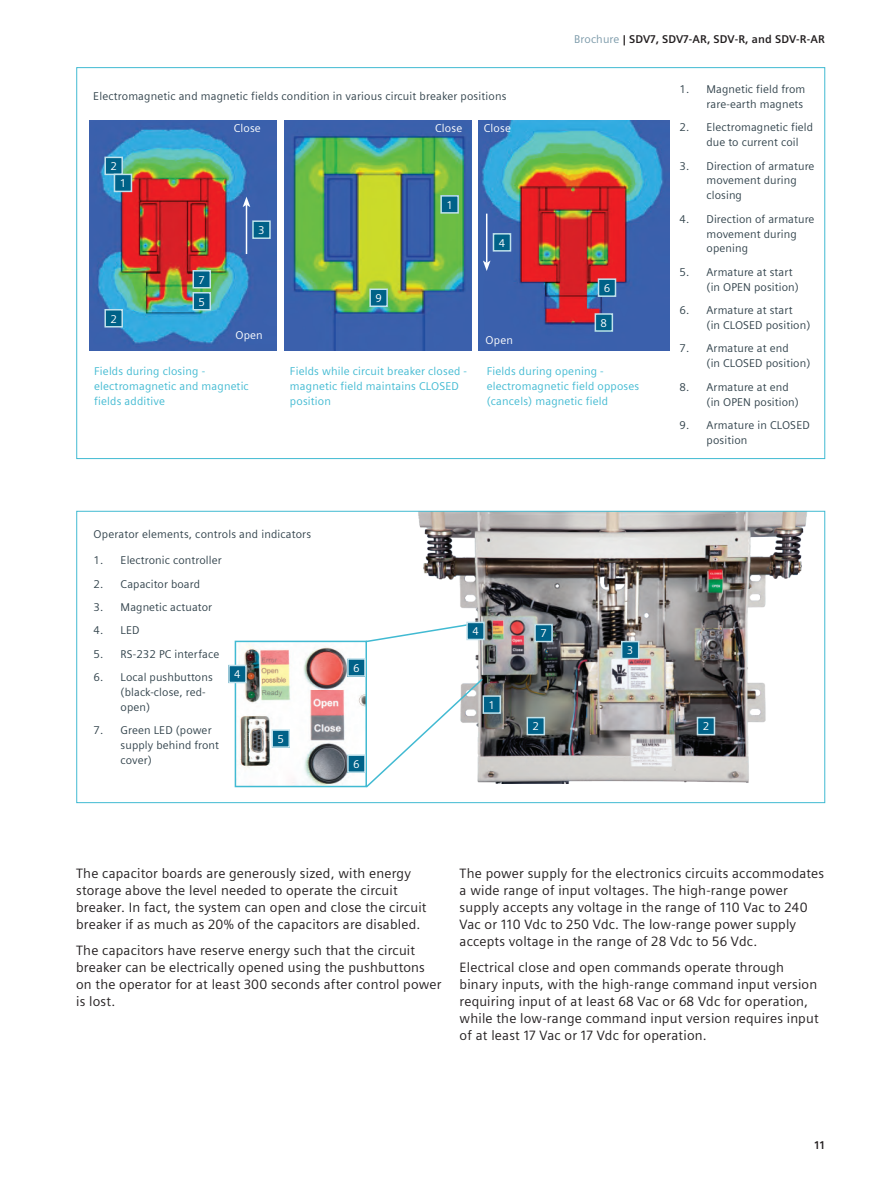
<style>
.page{position:relative;width:893px;height:1191px;background:#fff}
.page>*{position:absolute;margin:0;border:0;box-sizing:border-box;transform-origin:0 0}
.t1{font:13.5px/17px "Siemens Sans";letter-spacing:.015em;color:#231f20}
.t2{font:11.25px/14.9px "Siemens Sans";letter-spacing:.01em;color:#33444d}
.t3{font:11.25px/14.9px "Siemens Sans";letter-spacing:.015em;color:#41bad2}
.t4{font:11.25px "Siemens Sans";letter-spacing:.015em;color:#fff}
.t5{font:700 11.25px "Siemens Sans";letter-spacing:.015em;color:#231f20}
.s1{font-weight:400;color:#7b99a9}
</style>
<div class="page">
<img style="left:418px;top:513px;width:389px;height:270px">
<img style="left:285px;top:121px;width:187px;height:229px">
<img style="left:478px;top:121px;width:191px;height:229px">
<hr style="left:486px;top:214px;width:1px;height:49px;background:#fff">
<svg style="left:483px;top:260px;width:8px;height:11px"></svg>
<img style="left:89px;top:121px;width:187px;height:229px">
<hr style="left:246px;top:205px;width:1px;height:49px;background:#fff">
<svg style="left:243px;top:197px;width:7px;height:10px"></svg>
<svg style="left:367px;top:620px;width:117px;height:23px"></svg>
<svg style="left:364px;top:677px;width:120px;height:111px"></svg>
<img style="left:238px;top:644px;width:126px;height:140px">
<div style="left:235px;top:640px;width:132px;height:147px;border:2px solid #41bad2"></div>
<div style="left:105px;top:157px;width:17px;height:17px;background:#006288"></div>
<div style="left:104px;top:157px;width:19px;height:18px;border:2px solid #c1e2ec"></div>
<div style="left:253px;top:221px;width:17px;height:17px;background:#006288"></div>
<div style="left:252px;top:220px;width:19px;height:19px;border:2px solid #c1e2ec"></div>
<div style="left:193px;top:293px;width:17px;height:17px;background:#006288"></div>
<div style="left:193px;top:292px;width:18px;height:18px;border:2px solid #c1e2ec"></div>
<div style="left:493px;top:234px;width:17px;height:17px;background:#006288"></div>
<div style="left:493px;top:233px;width:18px;height:19px;border:2px solid #c1e2ec"></div>
<div style="left:595px;top:314px;width:17px;height:17px;background:#006288"></div>
<div style="left:595px;top:313px;width:18px;height:19px;border:2px solid #c1e2ec"></div>
<div style="left:598px;top:279px;width:17px;height:17px;background:#006288"></div>
<div style="left:598px;top:278px;width:18px;height:19px;border:2px solid #c1e2ec"></div>
<div style="left:193px;top:271px;width:17px;height:17px;background:#006288"></div>
<div style="left:193px;top:270px;width:18px;height:18px;border:2px solid #c1e2ec"></div>
<div style="left:114px;top:174px;width:17px;height:17px;background:#006288"></div>
<div style="left:114px;top:174px;width:18px;height:18px;border:2px solid #c1e2ec"></div>
<div style="left:105px;top:310px;width:17px;height:17px;background:#006288"></div>
<div style="left:104px;top:309px;width:19px;height:18px;border:2px solid #c1e2ec"></div>
<div style="left:467px;top:622px;width:17px;height:17px;background:#006288"></div>
<div style="left:466px;top:621px;width:19px;height:19px;border:2px solid #c1e2ec"></div>
<div style="left:622px;top:641px;width:17px;height:17px;background:#006288"></div>
<div style="left:621px;top:641px;width:18px;height:18px;border:2px solid #c1e2ec"></div>
<div style="left:272px;top:730px;width:17px;height:17px;background:#006288"></div>
<div style="left:271px;top:729px;width:19px;height:19px;border:2px solid #c1e2ec"></div>
<div style="left:535px;top:624px;width:17px;height:17px;background:#006288"></div>
<div style="left:534px;top:624px;width:19px;height:18px;border:2px solid #c1e2ec"></div>
<div style="left:483px;top:696px;width:17px;height:17px;background:#006288"></div>
<div style="left:482px;top:695px;width:19px;height:19px;border:2px solid #c1e2ec"></div>
<div style="left:527px;top:717px;width:17px;height:17px;background:#006288"></div>
<div style="left:527px;top:717px;width:18px;height:18px;border:2px solid #c1e2ec"></div>
<div style="left:697px;top:717px;width:17px;height:17px;background:#006288"></div>
<div style="left:697px;top:717px;width:18px;height:18px;border:2px solid #c1e2ec"></div>
<div style="left:229px;top:665px;width:17px;height:17px;background:#006288"></div>
<div style="left:228px;top:664px;width:19px;height:19px;border:2px solid #c1e2ec"></div>
<div style="left:348px;top:659px;width:17px;height:17px;background:#006288"></div>
<div style="left:347px;top:658px;width:19px;height:19px;border:2px solid #c1e2ec"></div>
<div style="left:348px;top:755px;width:17px;height:17px;background:#006288"></div>
<div style="left:347px;top:754px;width:19px;height:19px;border:2px solid #c1e2ec"></div>
<div style="left:370px;top:289px;width:17px;height:17px;background:#006288"></div>
<div style="left:369px;top:288px;width:19px;height:19px;border:2px solid #c1e2ec"></div>
<div style="left:441px;top:196px;width:17px;height:17px;background:#006288"></div>
<div style="left:440px;top:195px;width:19px;height:19px;border:2px solid #c1e2ec"></div>
<p class="t5" style="left:574px;top:32px;width:252px"><span class="s1">Brochure</span> | SDV7, SDV7-AR, SDV-R, and SDV-R-AR</p>
<p class="t2" style="left:93px;top:88px;width:415px">Electromagnetic and magnetic fields condition in various circuit breaker positions</p>
<p class="t4" style="left:435px;top:121px;width:29px">Close</p>
<p class="t4" style="left:484px;top:121px;width:29px">Close</p>
<p class="t4" style="left:234px;top:121px;width:29px">Close</p>
<p class="t4" style="left:110px;top:160px;width:8px">2</p>
<p class="t4" style="left:120px;top:177px;width:8px">1</p>
<p class="t4" style="left:110px;top:312px;width:8px">2</p>
<p class="t4" style="left:199px;top:273px;width:8px">7</p>
<p class="t4" style="left:199px;top:295px;width:8px">5</p>
<p class="t4" style="left:258px;top:224px;width:8px">3</p>
<p class="t4" style="left:235px;top:329px;width:29px">Open</p>
<p class="t3" style="left:94px;top:364px;width:156px">Fields during closing - electromagnetic and magnetic fields additive</p>
<p class="t4" style="left:375px;top:292px;width:8px">9</p>
<p class="t4" style="left:446px;top:198px;width:8px">1</p>
<p class="t4" style="left:499px;top:236px;width:8px">4</p>
<p class="t4" style="left:486px;top:334px;width:29px">Open</p>
<p class="t4" style="left:604px;top:282px;width:8px">6</p>
<p class="t4" style="left:601px;top:316px;width:8px">8</p>
<p class="t3" style="left:290px;top:364px;width:179px">Fields while circuit breaker closed - magnetic field maintains CLOSED position</p>
<p class="t3" style="left:487px;top:364px;width:154px">Fields during opening - electromagnetic field opposes (cancels) magnetic field</p>
<p class="t2" style="left:94px;top:527px;width:219px">Operator elements, controls and indicators</p>
<p class="t2" style="left:679px;top:82px;width:127px;text-align:right">1. Magnetic field from rare-earth magnets</p>
<p class="t2" style="left:706px;top:120px;width:108px;text-indent:-27px">2. Electromagnetic field due to current coil</p>
<p class="t2" style="left:706px;top:158px;width:110px;text-indent:-27px">3. Direction of armature movement during closing</p>
<p class="t2" style="left:706px;top:211px;width:110px;text-indent:-27px">4. Direction of armature movement during opening</p>
<p class="t2" style="left:706px;top:265px;width:94px;text-indent:-27px">5. Armature at start (in OPEN position)</p>
<p class="t2" style="left:706px;top:303px;width:105px;text-indent:-27px">6. Armature at start<br>(in CLOSED position)</p>
<p class="t2" style="left:706px;top:341px;width:105px;text-indent:-27px">7. Armature at end<br>(in CLOSED position)</p>
<p class="t2" style="left:706px;top:379px;width:94px;text-indent:-27px">8. Armature at end (in OPEN position)</p>
<p class="t2" style="left:706px;top:418px;width:105px;text-indent:-27px">9. Armature in CLOSED position</p>
<p class="t2" style="left:94px;top:553px;width:130px">1. Electronic controller</p>
<p class="t2" style="left:94px;top:576px;width:108px">2. Capacitor board</p>
<p class="t2" style="left:94px;top:599px;width:120px">3. Magnetic actuator</p>
<p class="t2" style="left:94px;top:623px;width:47px">4. LED</p>
<p class="t2" style="left:94px;top:646px;width:127px">5. RS-232 PC interface</p>
<p class="t2" style="left:121px;top:670px;width:94px;text-indent:-27px">6. Local pushbuttons (black-close, red&shy;open)</p>
<p class="t2" style="left:121px;top:723px;width:100px;text-indent:-27px">7. Green LED (power supply behind front cover)</p>
<p class="t4" style="left:234px;top:668px;width:8px">4</p>
<p class="t4" style="left:277px;top:732px;width:8px">5</p>
<p class="t4" style="left:353px;top:661px;width:8px">6</p>
<p class="t4" style="left:353px;top:757px;width:8px">6</p>
<p class="t4" style="left:472px;top:625px;width:8px">4</p>
<p class="t4" style="left:488px;top:698px;width:8px">1</p>
<p class="t4" style="left:540px;top:627px;width:8px">7</p>
<p class="t4" style="left:627px;top:644px;width:8px">3</p>
<p class="t4" style="left:533px;top:720px;width:8px">2</p>
<p class="t4" style="left:703px;top:720px;width:8px">2</p>
<p class="t1" style="left:76px;top:865px;width:352px">The capacitor boards are generously sized, with energy storage above the level needed to operate the circuit breaker. In fact, the system can open and close the circuit breaker if as much as 20% of the capacitors are disabled.</p>
<p class="t1" style="left:76px;top:941px;width:367px">The capacitors have reserve energy such that the circuit breaker can be electrically opened using the pushbuttons on the operator for at least 300 seconds after control power is lost.</p>
<p class="t1" style="left:460px;top:865px;width:366px">The power supply for the electronics circuits accommodates a wide range of input voltages. The high-range power supply accepts any voltage in the range of 110 Vac to 240<br>Vac or 110 Vdc to 250 Vdc. The low-range power supply accepts voltage in the range of 28 Vdc to 56 Vdc.</p>
<p class="t1" style="left:460px;top:958px;width:361px">Electrical close and open commands operate through binary inputs, with the high-range command input version requiring input of at least 68 Vac or 68 Vdc for operation, while the low-range command input version requires input of at least 17 Vac or 17 Vdc for operation.</p>
<p class="t5" style="left:814px;top:1138px;width:12px">11</p>
</div>
